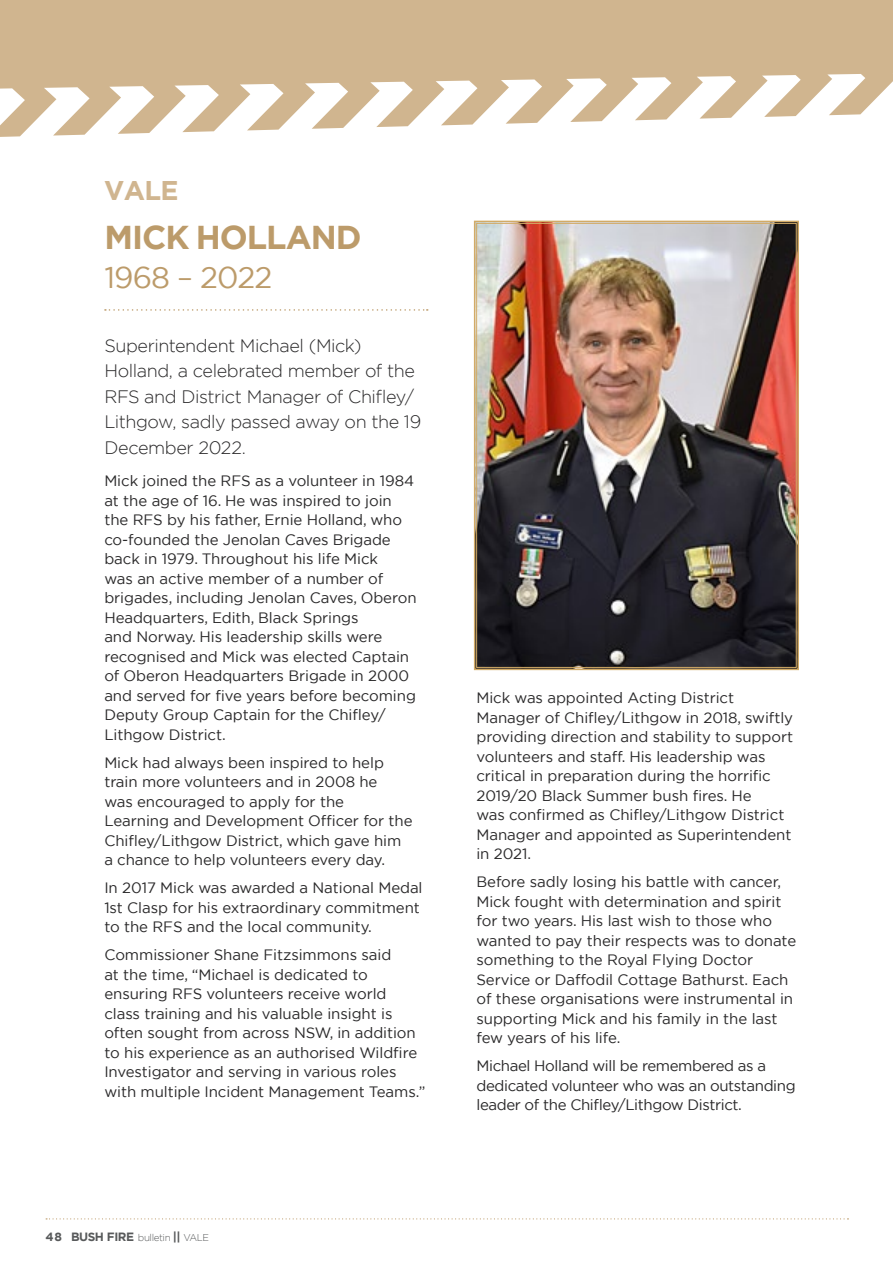
<style>
.page{position:relative;width:893px;height:1263px;background:#fff}
.page>*{position:absolute;margin:0;border:0;box-sizing:border-box;transform-origin:0 0}
.t1{font:700 33px "Gotham";letter-spacing:-.03em;color:#bc9b6a}
.t2{font:30px "Gotham";letter-spacing:-.03em;color:#bc9b6a}
.t3{font:700 27px "Gotham";color:#d0b58f}
.t4{font:300 18px/25.5px "Gotham";letter-spacing:-.025em;color:#292829}
.t5{font:15px/19.5px "Gotham";letter-spacing:-.005em;color:#292829}
.t6{font:15px/19.5px "Gotham";letter-spacing:-.025em;color:#292829}
.t7{font:700 12px "Gotham";letter-spacing:-.04em;color:#585a5b}
.s1{font-weight:300;font-size:9.9px}
</style>
<div class="page">
<svg style="left:46px;top:1218px;width:802px;height:1px"></svg>
<img style="left:473px;top:220px;width:326px;height:451px">
<div style="left:476px;top:223px;width:320px;height:445px;border:1px solid #d2ab67"></div>
<svg style="left:105px;top:309px;width:323px;height:2px"></svg>
<svg style="left:0;top:0;width:893px;height:137px;fill:#d0b58f"></svg>
<h3 class="t3" style="left:104px;top:172px;width:76px">VALE</h3>
<h1 class="t1" style="left:104px;top:215px;width:259px">MICK HOLLAND</h1>
<h2 class="t2" style="left:104px;top:258px;width:170px">1968 – 2022</h2>
<p class="t4" style="left:104px;top:332px;width:318px">Superintendent Michael (Mick)<br>Holland, a celebrated member of the<br>RFS and District Manager of Chifley/<br>Lithgow, sadly passed away on the 19<br>December 2022.</p>
<p class="t5" style="left:104px;top:471px;width:314px">Mick joined the RFS as a volunteer in 1984 at the age of 16. He was inspired to join the RFS by his father, Ernie Holland, who co-founded the Jenolan Caves Brigade back in 1979. Throughout his life Mick<br>was an active member of a number of brigades, including Jenolan Caves, Oberon Headquarters, Edith, Black Springs<br>and Norway. His leadership skills were recognised and Mick was elected Captain of Oberon Headquarters Brigade in 2000 and served for five years before becoming Deputy Group Captain for the Chifley/ Lithgow District.</p>
<p class="t5" style="left:104px;top:752px;width:310px">Mick had always been inspired to help train more volunteers and in 2008 he<br>was encouraged to apply for the<br>Learning and Development Officer for the Chifley/Lithgow District, which gave him a chance to help volunteers every day.</p>
<p class="t5" style="left:104px;top:878px;width:320px">In 2017 Mick was awarded a National Medal<br>1st Clasp for his extraordinary commitment to the RFS and the local community.</p>
<p class="t5" style="left:104px;top:945px;width:323px">Commissioner Shane Fitzsimmons said<br>at the time, “Michael is dedicated to ensuring RFS volunteers receive world class training and his valuable insight is often sought from across NSW, in addition to his experience as an authorised Wildfire Investigator and serving in various roles with multiple Incident Management Teams.”</p>
<p class="t7" style="left:46px;top:1229px;width:165px">48 BUSH FIRE <span class="s1">bulletin</span> || <span class="s1">VALE</span></p>
<p class="t5" style="left:476px;top:688px;width:318px">Mick was appointed Acting District Manager of Chifley/Lithgow in 2018, swiftly providing direction and stability to support volunteers and staff. His leadership was critical in preparation during the horrific 2019/20 Black Summer bush fires. He<br>was confirmed as Chifley/Lithgow District Manager and appointed as Superintendent in 2021.</p>
<p class="t5" style="left:476px;top:872px;width:321px">Before sadly losing his battle with cancer, Mick fought with determination and spirit for two years. His last wish to those who wanted to pay their respects was to donate something to the Royal Flying Doctor Service or Daffodil Cottage Bathurst. Each of these organisations were instrumental in supporting Mick and his family in the last few years of his life.</p>
<p class="t6" style="left:476px;top:1056px;width:321px">Michael Holland will be remembered as a dedicated volunteer who was an outstanding leader of the Chifley/Lithgow District.</p>
</div>
